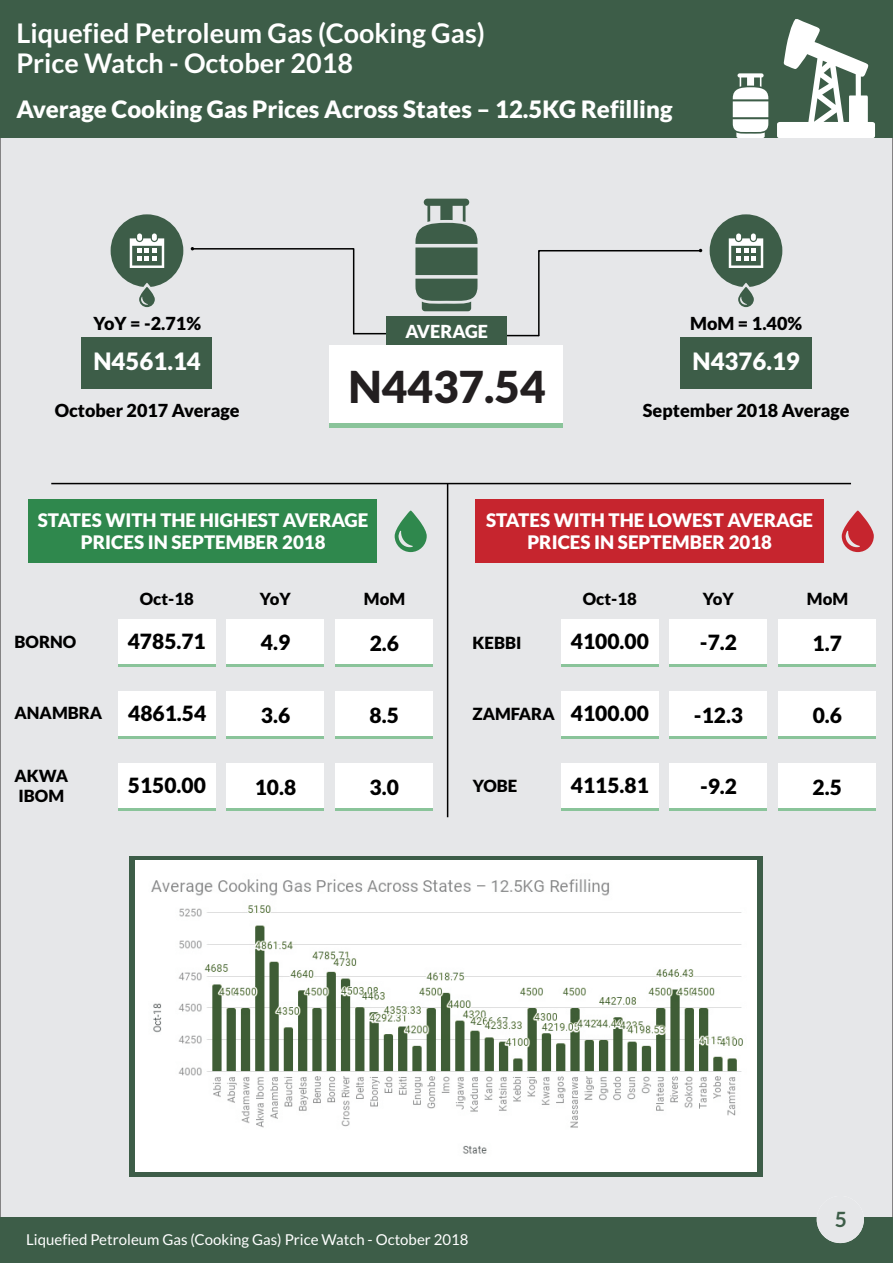
<style>
.page{position:relative;width:893px;height:1263px;background:#fff}
.page>*{position:absolute;margin:0;border:0;box-sizing:border-box;transform-origin:0 0}
.t1{font:900 44.1px "Lato";color:#231f20}
.t2{font:700 27px/29.2px "Lato";color:#fff}
.t3{font:900 24px "Lato";color:#fff}
.t4{font:900 21px "Lato";color:#000}
.t5{font:700 21px "Lato";color:#3d5d48}
.t6{font:900 18.75px/22.4px "Lato";color:#fff;text-align:center}
.t7{font:900 18px "Lato";color:#000}
.t8{font:900 18px "Lato";color:#fff}
.t9{font:900 16.8px/20.1px "Lato";color:#000}
.t10{font:15px "Lato";color:#fff}
.s1{font-size:21px}
</style>
<div class="page">
<div style="left:0;top:138px;width:893px;height:1080px;background:#e6e7e9"></div>
<div style="left:537px;top:249px;width:165px;height:88px;background:#e6e7e9"></div>
<hr style="left:503px;top:335px;width:36px;height:1px;background:#000">
<hr style="left:354px;top:333px;width:40px;height:1px;background:#000">
<div style="left:191px;top:247px;width:164px;height:88px;background:#e6e7e9"></div>
<div style="left:386px;top:316px;width:121px;height:31px;background:#3d5d48"></div>
<div style="left:329px;top:345px;width:234px;height:83px;background:#fff"></div>
<hr style="left:329px;top:424px;width:234px;height:4px;background:#8ac49a">
<div style="left:82px;top:338px;width:130px;height:51px;background:#3d5d48"></div>
<div style="left:680px;top:338px;width:132px;height:51px;background:#3d5d48"></div>
<div style="left:129px;top:856px;width:634px;height:321px;background:#3d5d48"></div>
<hr style="left:447px;top:484px;width:1px;height:333px;background:#000">
<hr style="left:51px;top:483px;width:800px;height:1px;background:#000">
<div style="left:29px;top:500px;width:348px;height:63px;background:#2f884d"></div>
<div style="left:475px;top:500px;width:349px;height:63px;background:#c6252e"></div>
<div style="left:561px;top:619px;width:97px;height:48px;background:#fff"></div>
<hr style="left:561px;top:664px;width:97px;height:3px;background:#8ac49a">
<div style="left:670px;top:619px;width:97px;height:48px;background:#fff"></div>
<hr style="left:670px;top:664px;width:97px;height:3px;background:#8ac49a">
<div style="left:778px;top:619px;width:98px;height:48px;background:#fff"></div>
<hr style="left:778px;top:664px;width:98px;height:3px;background:#8ac49a">
<div style="left:561px;top:691px;width:97px;height:48px;background:#fff"></div>
<hr style="left:561px;top:736px;width:97px;height:3px;background:#8ac49a">
<div style="left:670px;top:691px;width:97px;height:48px;background:#fff"></div>
<hr style="left:670px;top:736px;width:97px;height:3px;background:#8ac49a">
<div style="left:778px;top:691px;width:98px;height:48px;background:#fff"></div>
<hr style="left:778px;top:736px;width:98px;height:3px;background:#8ac49a">
<div style="left:561px;top:763px;width:97px;height:48px;background:#fff"></div>
<hr style="left:561px;top:808px;width:97px;height:3px;background:#8ac49a">
<div style="left:670px;top:763px;width:97px;height:48px;background:#fff"></div>
<hr style="left:670px;top:808px;width:97px;height:3px;background:#8ac49a">
<div style="left:778px;top:763px;width:98px;height:48px;background:#fff"></div>
<hr style="left:778px;top:808px;width:98px;height:3px;background:#8ac49a">
<div style="left:118px;top:619px;width:97px;height:48px;background:#fff"></div>
<hr style="left:118px;top:664px;width:97px;height:3px;background:#8ac49a">
<div style="left:227px;top:619px;width:97px;height:48px;background:#fff"></div>
<hr style="left:227px;top:664px;width:97px;height:3px;background:#8ac49a">
<div style="left:335px;top:619px;width:98px;height:48px;background:#fff"></div>
<hr style="left:335px;top:664px;width:98px;height:3px;background:#8ac49a">
<div style="left:118px;top:691px;width:97px;height:48px;background:#fff"></div>
<hr style="left:118px;top:736px;width:97px;height:3px;background:#8ac49a">
<div style="left:227px;top:691px;width:97px;height:48px;background:#fff"></div>
<hr style="left:227px;top:736px;width:97px;height:3px;background:#8ac49a">
<div style="left:335px;top:691px;width:98px;height:48px;background:#fff"></div>
<hr style="left:335px;top:736px;width:98px;height:3px;background:#8ac49a">
<div style="left:118px;top:763px;width:97px;height:48px;background:#fff"></div>
<hr style="left:118px;top:808px;width:97px;height:3px;background:#8ac49a">
<div style="left:227px;top:763px;width:97px;height:48px;background:#fff"></div>
<hr style="left:227px;top:808px;width:97px;height:3px;background:#8ac49a">
<div style="left:335px;top:763px;width:98px;height:48px;background:#fff"></div>
<hr style="left:335px;top:808px;width:98px;height:3px;background:#8ac49a">
<svg style="left:395px;top:511px;width:32px;height:41px"></svg>
<svg style="left:842px;top:511px;width:32px;height:41px"></svg>
<svg style="left:111px;top:214px;width:72px;height:93px;background:#8a9c91"></svg>
<svg style="left:710px;top:214px;width:72px;height:93px;background:#8a9c91"></svg>
<div style="left:0;top:1218px;width:893px;height:45px;background:#3d5d48"></div>
<div style="left:817px;top:1196px;width:47px;height:47px;background:#e6e7e9;border-radius:50%"></div>
<svg style="left:415px;top:199px;width:62px;height:112px;background:#6a8273"></svg>
<div style="left:0;top:0;width:893px;height:138px;background:#3d5d48"></div>
<svg style="left:733px;top:73px;width:35px;height:65px"></svg>
<svg style="left:777px;top:19px;width:98px;height:119px"></svg>
<img style="left:135px;top:860px;width:621px;height:312px">
<h2 class="t2" style="left:16px;top:21px;width:470px">Liquefied Petroleum Gas (Cooking Gas)<br>Price Watch - October 2018</h2>
<p class="t3" style="left:16px;top:99px;width:658px">Average Cooking Gas Prices Across States – 12.5KG Refilling</p>
<p class="t7" style="left:93px;top:315px;width:109px">YoY = -2.71%</p>
<p class="t3" style="left:94px;top:351px;width:109px">N4561.14</p>
<p class="t7" style="left:55px;top:403px;width:187px">October 2017 Average</p>
<p class="t8" style="left:405px;top:324px;width:84px">AVERAGE</p>
<h1 class="t1" style="left:348px;top:367px;width:199px">N4437.54</h1>
<p class="t7" style="left:690px;top:315px;width:113px">MoM = 1.40%</p>
<p class="t3" style="left:692px;top:351px;width:109px">N4376.19</p>
<p class="t7" style="left:643px;top:403px;width:208px">September 2018 Average</p>
<p class="t6" style="left:38px;top:510px;width:332px">STATES WITH THE HIGHEST AVERAGE<br>PRICES IN SEPTEMBER 2018</p>
<p class="t6" style="left:486px;top:510px;width:329px">STATES WITH THE LOWEST AVERAGE<br>PRICES IN SEPTEMBER 2018</p>
<p class="t9" style="left:140px;top:590px;width:55px">Oct-18</p>
<p class="t9" style="left:260px;top:590px;width:33px">YoY</p>
<p class="t9" style="left:364px;top:590px;width:43px">MoM</p>
<p class="t9" style="left:583px;top:590px;width:55px">Oct-18</p>
<p class="t9" style="left:703px;top:590px;width:33px">YoY</p>
<p class="t9" style="left:807px;top:590px;width:43px">MoM</p>
<p class="t9" style="left:15px;top:632px;width:63px">BORNO</p>
<p class="t4" style="left:128px;top:632px;width:80px">4785.71</p>
<p class="t4" style="left:261px;top:633px;width:31px">4.9</p>
<p class="t4" style="left:370px;top:634px;width:31px">2.6</p>
<p class="t4" style="left:571px;top:632px;width:80px">4100.00</p>
<p class="t9" style="left:473px;top:634px;width:50px">KEBBI</p>
<p class="t4" style="left:700px;top:633px;width:39px">-7.2</p>
<p class="t4" style="left:813px;top:634px;width:31px">1.7</p>
<p class="t9" style="left:15px;top:704px;width:193px">ANAMBRA <span class="s1">4861.54</span></p>
<p class="t4" style="left:261px;top:706px;width:31px">3.6</p>
<p class="t4" style="left:370px;top:706px;width:31px">8.5</p>
<p class="t9" style="left:15px;top:766px;width:55px">AKWA<br>IBOM</p>
<p class="t4" style="left:128px;top:776px;width:80px">5150.00</p>
<p class="t4" style="left:255px;top:778px;width:43px">10.8</p>
<p class="t4" style="left:370px;top:778px;width:31px">3.0</p>
<p class="t9" style="left:473px;top:704px;width:84px">ZAMFARA</p>
<p class="t4" style="left:571px;top:704px;width:80px">4100.00</p>
<p class="t4" style="left:694px;top:706px;width:51px">-12.3</p>
<p class="t4" style="left:813px;top:706px;width:31px">0.6</p>
<p class="t9" style="left:473px;top:776px;width:46px">YOBE</p>
<p class="t4" style="left:571px;top:776px;width:80px">4115.81</p>
<p class="t4" style="left:700px;top:777px;width:39px">-9.2</p>
<p class="t4" style="left:812px;top:778px;width:31px">2.5</p>
<p class="t10" style="left:26px;top:1233px;width:444px">Liquefied Petroleum Gas (Cooking Gas) Price Watch - October 2018</p>
<p class="t5" style="left:835px;top:1210px;width:14px">15</p>
</div>
